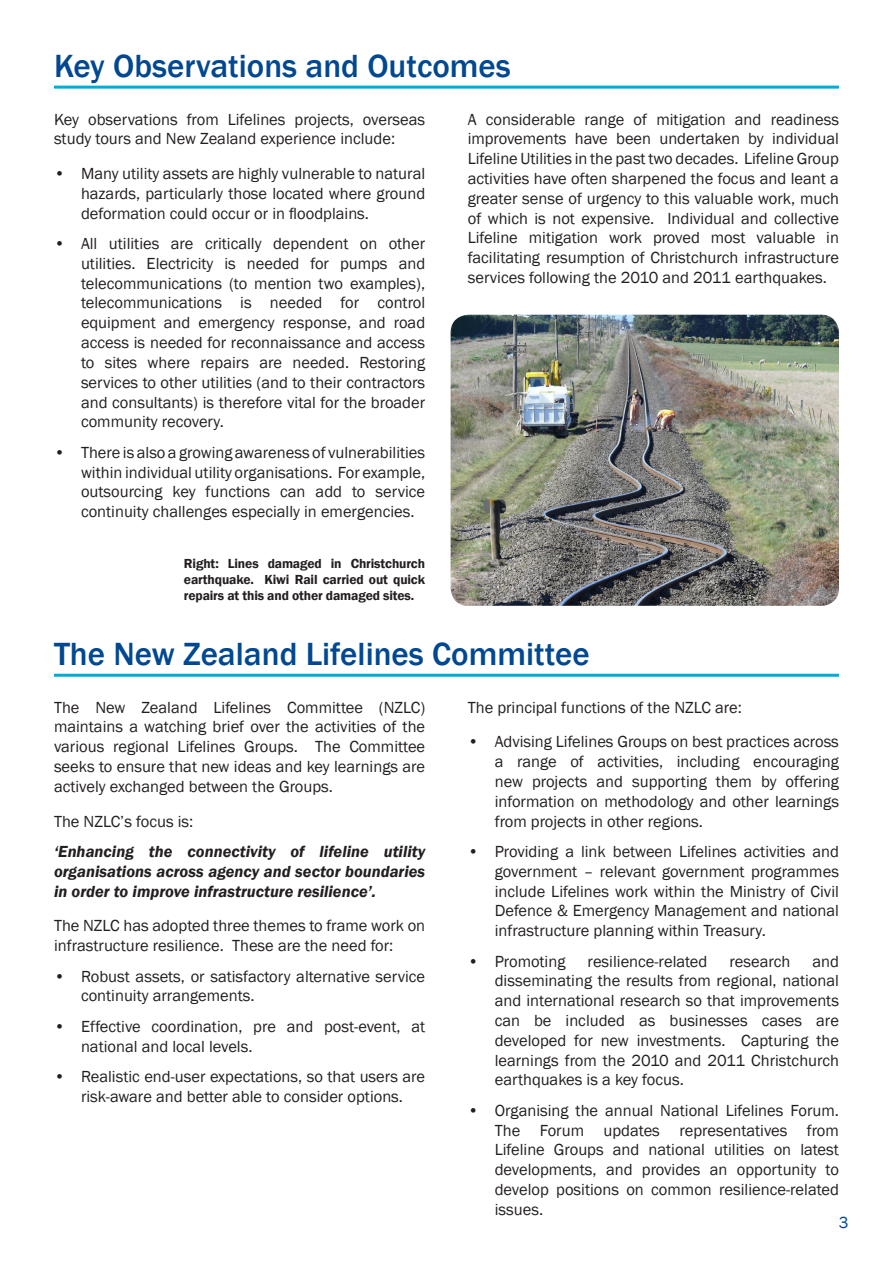
<style>
.page{position:relative;width:893px;height:1263px;background:#fff}
.page>*{position:absolute;margin:0;border:0;box-sizing:border-box;transform-origin:0 0}
.heading{font:500 33px "Franklin Gothic";color:#014890}
.body{font:16.5px/19.8px "Franklin Gothic";color:#231f20;text-align:justify}
.body-2{font:italic 600 16.5px/19.8px "Franklin Gothic";color:#231f20;text-align:justify}
.t1{font:16.5px "Franklin Gothic";color:#014890}
.t2{font:600 13.5px/16.2px "Franklin Gothic";letter-spacing:-.01em;color:#231f20;text-align:justify}
</style>
<div class="page">
<hr style="left:54px;top:86px;width:785px;height:3px;background:#00acd5">
<img style="left:451px;top:315px;width:388px;height:291px">
<hr style="left:54px;top:674px;width:785px;height:3px;background:#00acd5">
<p class="heading" style="left:54px;top:46px;width:458px">Key Observations and Outcomes</p>
<p class="body" style="left:54px;top:110px;width:373px">Key observations from Lifelines projects, overseas study tours and New Zealand experience include:</p>
<p class="body" style="left:81px;top:164px;width:346px;text-indent:-27px">• Many utility assets are highly vulnerable to natural hazards, particularly those located where ground deformation could occur or in floodplains.</p>
<p class="body" style="left:81px;top:234px;width:346px;text-indent:-27px">• All utilities are critically dependent on other utilities. Electricity is needed for pumps and telecommunications (to mention two examples), telecommunications is needed for control equipment and emergency response, and road access is needed for reconnaissance and access to sites where repairs are needed. Restoring services to other utilities (and to their contractors and consultants) is therefore vital for the broader community recovery.</p>
<p class="body" style="left:81px;top:443px;width:346px;text-indent:-27px">• There is also a growing awareness of vulnerabilities within individual utility organisations. For example, outsourcing key functions can add to service continuity challenges especially in emergencies.</p>
<p class="body" style="left:468px;top:110px;width:373px">A considerable range of mitigation and readiness improvements have been undertaken by individual Lifeline Utilities in the past two decades. Lifeline Group activities have often sharpened the focus and leant a greater sense of urgency to this valuable work, much of which is not expensive. Individual and collective Lifeline mitigation work proved most valuable in facilitating resumption of Christchurch infrastructure services following the 2010 and 2011 earthquakes.</p>
<p class="t2" style="left:184px;top:555px;width:243px">Right: Lines damaged in Christchurch earthquake. Kiwi Rail carried out quick repairs at this and other damaged sites.</p>
<p class="heading" style="left:54px;top:634px;width:537px">The New Zealand Lifelines Committee</p>
<p class="body" style="left:54px;top:698px;width:373px">The New Zealand Lifelines Committee (NZLC) maintains a watching brief over the activities of the various regional Lifelines Groups. The Committee seeks to ensure that new ideas and key learnings are actively exchanged between the Groups.</p>
<p class="body" style="left:54px;top:811px;width:141px">The NZLC’s focus is:</p>
<p class="body-2" style="left:54px;top:841px;width:373px">‘Enhancing the connectivity of lifeline utility organisations across agency and sector boundaries in order to improve infrastructure resilience’.</p>
<p class="body" style="left:54px;top:916px;width:373px">The NZLC has adopted three themes to frame work on infrastructure resilience. These are the need for:</p>
<p class="body" style="left:81px;top:966px;width:346px;text-indent:-27px">• Robust assets, or satisfactory alternative service continuity arrangements.</p>
<p class="body" style="left:81px;top:1017px;width:346px;text-indent:-27px">• Effective coordination, pre and post-event, at national and local levels.</p>
<p class="body" style="left:54px;top:1067px;width:373px;text-align:center">• Realistic end-user expectations, so that users are risk-aware and better able to consider options.</p>
<p class="body" style="left:468px;top:698px;width:276px">The principal functions of the NZLC are:</p>
<p class="body" style="left:495px;top:732px;width:346px;text-indent:-27px">• Advising Lifelines Groups on best practices across a range of activities, including encouraging new projects and supporting them by offering information on methodology and other learnings from projects in other regions.</p>
<p class="body" style="left:495px;top:842px;width:346px;text-indent:-27px">• Providing a link between Lifelines activities and government – relevant government programmes include Lifelines work within the Ministry of Civil Defence &amp; Emergency Management and national infrastructure planning within Treasury.</p>
<p class="body" style="left:468px;top:951px;width:99px">• Promoting</p>
<p class="body" style="left:588px;top:951px;width:121px">resilience-related</p>
<p class="body" style="left:729px;top:951px;width:62px">research</p>
<p class="body" style="left:495px;top:951px;width:346px;text-indent:318px">and disseminating the results from regional, national and international research so that improvements can be included as businesses cases are developed for new investments. Capturing the learnings from the 2010 and 2011 Christchurch earthquakes is a key focus.</p>
<p class="body" style="left:495px;top:1101px;width:346px;text-indent:-27px">• Organising the annual National Lifelines Forum.<br>The Forum updates representatives from Lifeline Groups and national utilities on latest developments, and provides an opportunity to develop positions on common resilience-related issues.</p>
<p class="t1" style="left:839px;top:1212px;width:11px">3</p>
</div>
